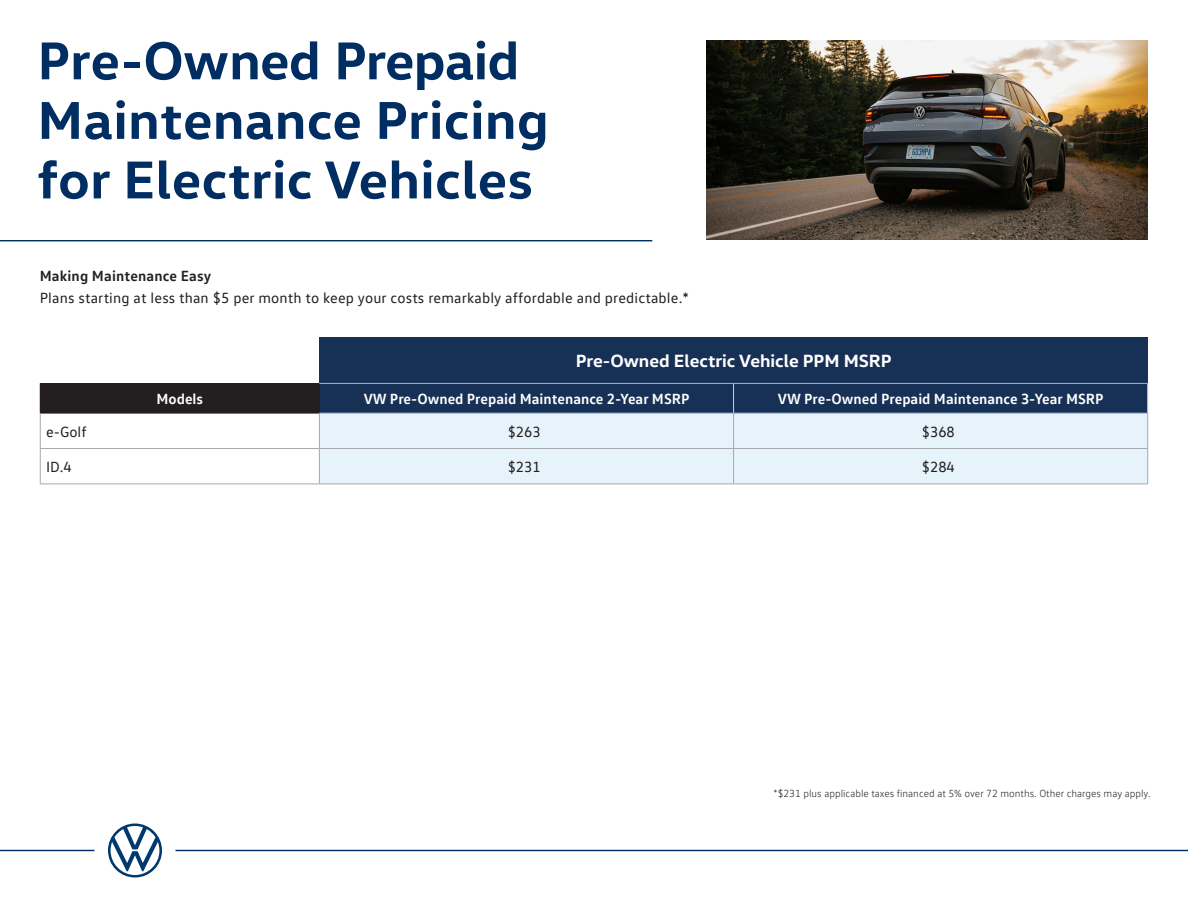
<style>
.page{position:relative;width:1188px;height:918px;background:#fff}
.page>*{position:absolute;margin:0;border:0;box-sizing:border-box;transform-origin:0 0}
.t1{font:700 54.15px/59.6px "VW Head";letter-spacing:.01em;color:#002d62}
.t2{font:700 18px "VW Head";color:#fff}
.Bullets{font:15px "VW Text";letter-spacing:.01em;color:#231f20}
.t3{font:700 15px "VW Text";color:#fff}
.t4{font:700 15px "VW Text";letter-spacing:.01em;color:#231f20}
.t5{font:300 10.5px "VW Text";color:#231f20}
</style>
<div class="page">
<div style="left:319px;top:337px;width:829px;height:46px;background:#173056"></div>
<div style="left:40px;top:383px;width:279px;height:30px;background:#231f20"></div>
<div style="left:320px;top:414px;width:827px;height:70px;background:#e6f3fb"></div>
<hr style="left:40px;top:413px;width:280px;height:1px;background:#231f20">
<div style="left:319px;top:384px;width:829px;height:29px;background:#173056"></div>
<hr style="left:40px;top:413px;width:1px;height:35px;background:#a8a9ad">
<hr style="left:319px;top:413px;width:1px;height:35px;background:#a8a9ad">
<hr style="left:733px;top:413px;width:1px;height:35px;background:#a8a9ad">
<hr style="left:1147px;top:413px;width:1px;height:35px;background:#a8a9ad">
<hr style="left:40px;top:448px;width:279px;height:1px;background:#a8a9ad">
<hr style="left:40px;top:449px;width:1px;height:35px;background:#a8a9ad">
<hr style="left:319px;top:448px;width:415px;height:1px;background:#a8a9ad">
<hr style="left:319px;top:449px;width:1px;height:35px;background:#a8a9ad">
<hr style="left:734px;top:448px;width:414px;height:1px;background:#a8a9ad">
<hr style="left:733px;top:449px;width:1px;height:35px;background:#a8a9ad">
<hr style="left:1147px;top:449px;width:1px;height:35px;background:#a8a9ad">
<hr style="left:40px;top:484px;width:279px;height:1px;background:#a8a9ad">
<hr style="left:319px;top:484px;width:415px;height:1px;background:#a8a9ad">
<hr style="left:734px;top:484px;width:414px;height:1px;background:#a8a9ad">
<hr style="left:320px;top:413px;width:414px;height:1px;background:#95a4c3">
<hr style="left:734px;top:413px;width:414px;height:1px;background:#95a4c3">
<hr style="left:319px;top:383px;width:415px;height:1px;background:#a8a9ad">
<hr style="left:734px;top:383px;width:414px;height:1px;background:#a8a9ad">
<img style="left:706px;top:40px;width:442px;height:200px">
<hr style="left:0;top:240px;width:652px;height:1px;background:#002d62">
<svg style="left:108px;top:824px;width:54px;height:54px"></svg>
<hr style="left:0;top:850px;width:94px;height:1px;background:#002d62">
<hr style="left:176px;top:850px;width:1012px;height:1px;background:#002d62">
<p class="t1" style="left:37px;top:29px;width:513px">Pre-Owned Prepaid<br>Maintenance Pricing for Electric Vehicles</p>
<p class="t4" style="left:40px;top:266px;width:173px">Making Maintenance Easy</p>
<p class="Bullets" style="left:40px;top:288px;width:651px">Plans starting at less than $5 per month to keep your costs remarkably affordable and predictable.*</p>
<p class="t2" style="left:576px;top:350px;width:317px">Pre-Owned Electric Vehicle PPM MSRP</p>
<p class="t3" style="left:157px;top:389px;width:48px">Models</p>
<p class="t3" style="left:364px;top:389px;width:327px">VW Pre-Owned Prepaid Maintenance 2-Year MSRP</p>
<p class="t3" style="left:778px;top:389px;width:327px">VW Pre-Owned Prepaid Maintenance 3-Year MSRP</p>
<p class="Bullets" style="left:46px;top:422px;width:42px">e-Golf</p>
<p class="Bullets" style="left:508px;top:422px;width:34px">$263</p>
<p class="Bullets" style="left:922px;top:422px;width:34px">$368</p>
<p class="Bullets" style="left:46px;top:458px;width:27px">ID.4</p>
<p class="Bullets" style="left:508px;top:458px;width:34px">$231</p>
<p class="Bullets" style="left:922px;top:458px;width:34px">$284</p>
<p class="t5" style="left:774px;top:787px;width:378px">*$231 plus applicable taxes financed at 5% over 72 months. Other charges may apply.</p>
</div>
